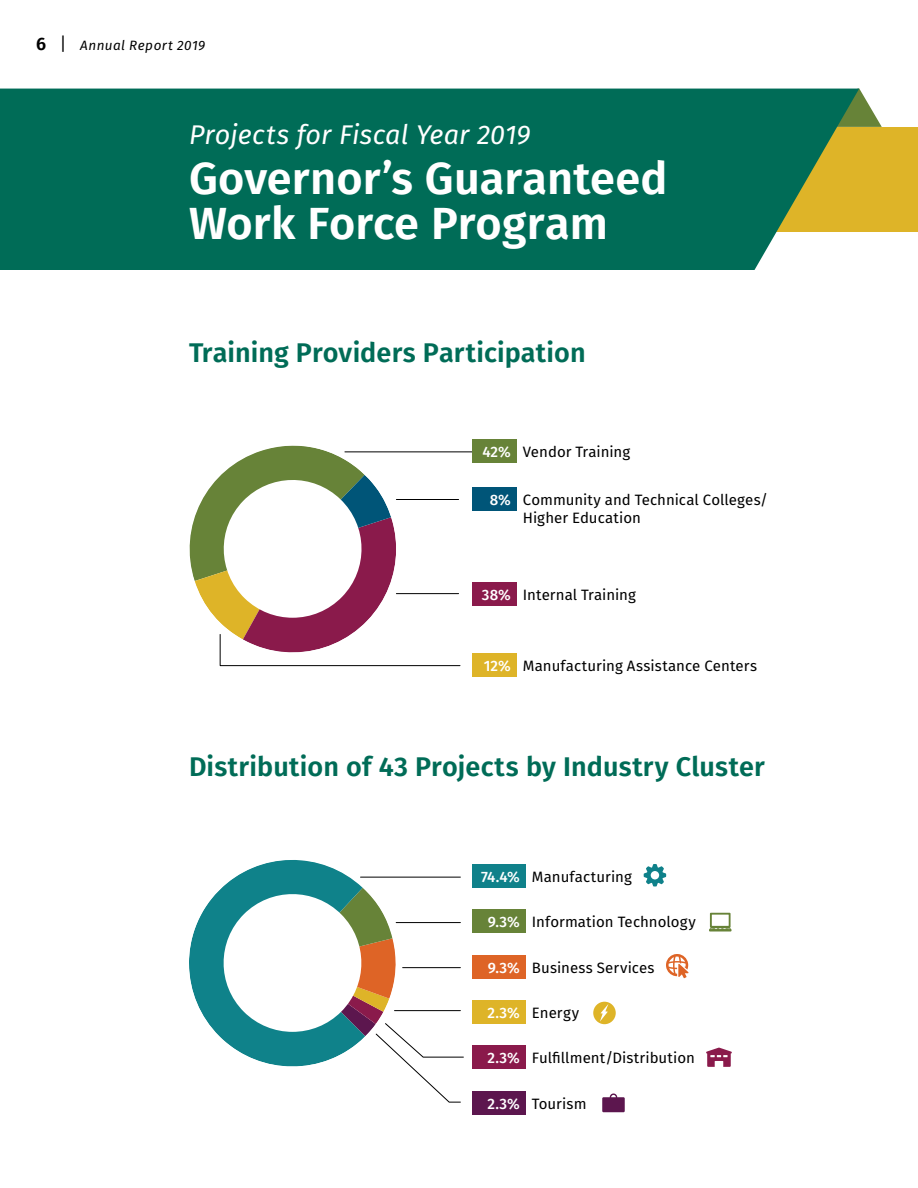
<style>
.page{position:relative;width:918px;height:1188px;background:#fff}
.page>*{position:absolute;margin:0;border:0;box-sizing:border-box;transform-origin:0 0}
.t1{font:600 45px/45px "Fira Sans";color:#fff}
.t2{font:600 27px "Fira Sans";letter-spacing:.005em;color:#006c57}
.t3{font:italic 27px "Fira Sans";letter-spacing:.005em;color:#fff}
.t4{font:15px/18px "Fira Sans";color:#000}
.t5{font:italic 13.5px "Fira Sans";letter-spacing:.03em;color:#000}
.s1{font-weight:600;font-style:normal;font-size:18px}
.s2{font-style:normal;font-size:18px}
.s3{font-weight:500;color:#fff}
</style>
<div class="page">
<svg style="left:859px;top:89px;width:23px;height:38px"></svg>
<div style="left:0;top:127px;width:918px;height:105px;background:#deb428"></div>
<svg style="left:189px;top:445px;width:272px;height:221px"></svg>
<hr style="left:345px;top:452px;width:127px;height:1px;background:#000">
<svg style="left:189px;top:860px;width:275px;height:243px"></svg>
<div style="left:472px;top:440px;width:45px;height:23px;background:#678338"></div>
<div style="left:472px;top:487px;width:45px;height:24px;background:#005578"></div>
<div style="left:472px;top:582px;width:45px;height:24px;background:#8a1a4b"></div>
<div style="left:472px;top:653px;width:45px;height:24px;background:#deb428"></div>
<div style="left:472px;top:864px;width:54px;height:24px;background:#0f818a"></div>
<div style="left:472px;top:909px;width:54px;height:24px;background:#678338"></div>
<div style="left:472px;top:955px;width:54px;height:24px;background:#de6426"></div>
<div style="left:472px;top:1000px;width:54px;height:24px;background:#deb428"></div>
<div style="left:472px;top:1046px;width:54px;height:23px;background:#8a1a4b"></div>
<div style="left:472px;top:1091px;width:54px;height:24px;background:#5c164e"></div>
<hr style="left:403px;top:967px;width:57px;height:1px;background:#000">
<div style="left:0;top:89px;width:859px;height:181px;background:#006c57"></div>
<svg style="left:644px;top:864px;width:22px;height:22px"></svg>
<svg style="left:709px;top:913px;width:23px;height:19px"></svg>
<svg style="left:593px;top:1002px;width:23px;height:22px"></svg>
<svg style="left:602px;top:1093px;width:23px;height:19px"></svg>
<svg style="left:666px;top:954px;width:23px;height:24px"></svg>
<svg style="left:706px;top:1048px;width:26px;height:19px"></svg>
<p class="t5" style="left:36px;top:36px;width:171px"><span class="s1">6</span> <span class="s2">|</span> Annual Report 2019</p>
<h2 class="t3" style="left:189px;top:116px;width:343px">Projects for Fiscal Year 2019</h2>
<h1 class="t1" style="left:189px;top:159px;width:480px">Governor’s Guaranteed<br>Work Force Program</h1>
<h2 class="t2" style="left:189px;top:334px;width:398px">Training Providers Participation</h2>
<p class="t4" style="left:482px;top:444px;width:149px"><span class="s3">42%</span> Vendor Training</p>
<p class="t4" style="left:523px;top:492px;width:247px;text-indent:-33px"><span class="s3">8%</span> Community and Technical Colleges/<br>Higher Education</p>
<p class="t4" style="left:482px;top:587px;width:155px"><span class="s3">38%</span> Internal Training</p>
<p class="t4" style="left:484px;top:658px;width:275px"><span class="s3">12%</span> Manufacturing Assistance Centers</p>
<h2 class="t2" style="left:189px;top:748px;width:577px">Distribution of 43 Projects by Industry Cluster</h2>
<p class="t4" style="left:481px;top:869px;width:152px"><span class="s3">74.4%</span> Manufacturing</p>
<p class="t4" style="left:488px;top:914px;width:210px"><span class="s3">9.3%</span> Information Technology</p>
<p class="t4" style="left:488px;top:959px;width:168px"><span class="s3">9.3%</span> Business Services</p>
<p class="t4" style="left:487px;top:1005px;width:93px"><span class="s3">2.3%</span> Energy</p>
<p class="t4" style="left:487px;top:1050px;width:209px"><span class="s3">2.3%</span> Fulfillment/Distribution</p>
<p class="t4" style="left:487px;top:1096px;width:101px"><span class="s3">2.3%</span> Tourism</p>
</div>
